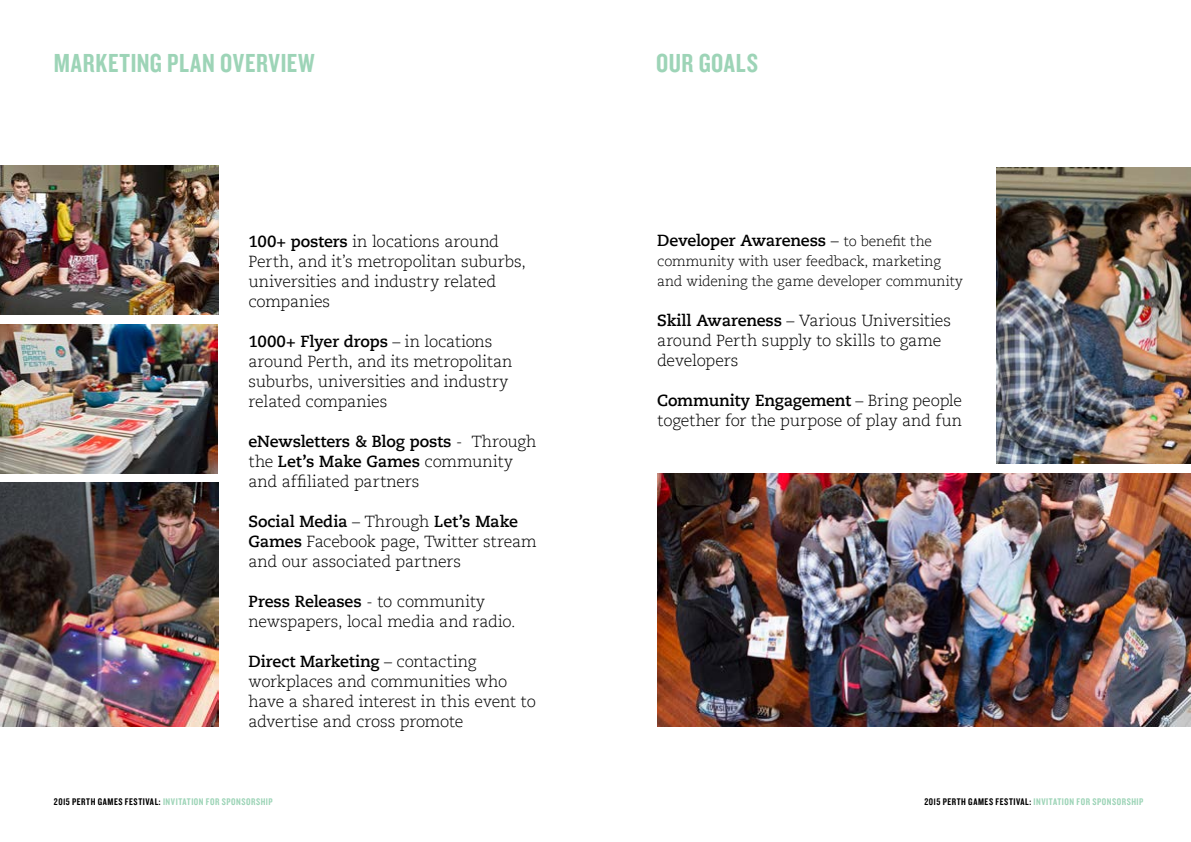
<style>
.page{position:relative;width:1191px;height:842px;background:#fff}
.page>*{position:absolute;margin:0;border:0;box-sizing:border-box;transform-origin:0 0}
.t1{font:27.1px "Knockout HTF49 Liteweight";color:#9dd4b7}
.t2{font:300 16px/20px "Caecilia LT Std";letter-spacing:-.01em;color:#000}
.t3{font:700 16px "Caecilia LT Std";letter-spacing:-.01em;color:#000}
.t4{font:300 14px/20px "Caecilia LT Std";letter-spacing:-.01em;color:#000}
.t5{font:10px "Knockout HTF49 Liteweight";letter-spacing:.05em;color:#9dd4b7}
.s1{font-weight:700}
.s2{font-weight:300}
.s3{font-weight:300;font-size:14px}
.s4{color:#000}
</style>
<div class="page">
<img style="left:657px;top:474px;width:534px;height:253px">
<img style="left:996px;top:168px;width:195px;height:295px">
<img style="left:0;top:165px;width:218px;height:149px">
<img style="left:0;top:325px;width:217px;height:149px">
<img style="left:0;top:482px;width:218px;height:245px">
<h1 class="t1" style="left:54px;top:49px;width:13px">MARKETING</h1>
<h1 class="t1" style="left:167px;top:49px;width:13px">PLAN</h1>
<h1 class="t1" style="left:220px;top:49px;width:12px">OVERVIE</h1>
<h1 class="t1" style="left:298px;top:49px;width:18px">W</h1>
<p class="t2" style="left:248px;top:232px;width:279px"><span class="s1">100+ posters</span> in locations around<br>Perth, and it’s metropolitan suburbs, universities and industry related companies</p>
<p class="t2" style="left:248px;top:332px;width:266px"><span class="s1">1000+ Flyer drops</span> – in locations around Perth, and its metropolitan suburbs, universities and industry related companies</p>
<p class="t2" style="left:248px;top:432px;width:289px"><span class="s1">eNewsletters &amp; Blog posts</span> - Through the <span class="s1">Let’s Make Games</span> community and affiliated partners</p>
<p class="t2" style="left:248px;top:512px;width:290px"><span class="s1">Social Media</span> – Through <span class="s1">Let’s Make<br>Games</span> Facebook page, Twitter stream and our associated partners</p>
<p class="t2" style="left:248px;top:592px;width:268px"><span class="s1">Press Releases</span> - to community newspapers, local media and radio.</p>
<p class="t2" style="left:248px;top:652px;width:289px"><span class="s1">Direct Marketing</span> – contacting workplaces and communities who have a shared interest in this event to advertise and cross promote</p>
<h1 class="t1" style="left:656px;top:49px;width:55px">OUR GOALS</h1>
<p class="t3" style="left:657px;top:231px;width:276px">Developer Awareness <span class="s2">–</span> <span class="s3">to benefit the</span></p>
<p class="t4" style="left:657px;top:252px;width:307px">community with user feedback, marketing and widening the game developer community</p>
<p class="t2" style="left:657px;top:311px;width:295px"><span class="s1">Skill Awareness</span> – Various Universities around Perth supply to skills to game developers</p>
<p class="t2" style="left:657px;top:391px;width:306px"><span class="s1">Community Engagement</span> – Bring people together for the purpose of play and fun</p>
<p class="t5" style="left:54px;top:796px;width:220px"><span class="s4">2015 PERTH GAMES FESTIVAL:</span> INVITATION FOR SPONSORSHIP</p>
<p class="t5" style="left:924px;top:796px;width:220px"><span class="s4">2015 PERTH GAMES FESTIVAL:</span> INVITATION FOR SPONSORSHIP</p>
</div>
